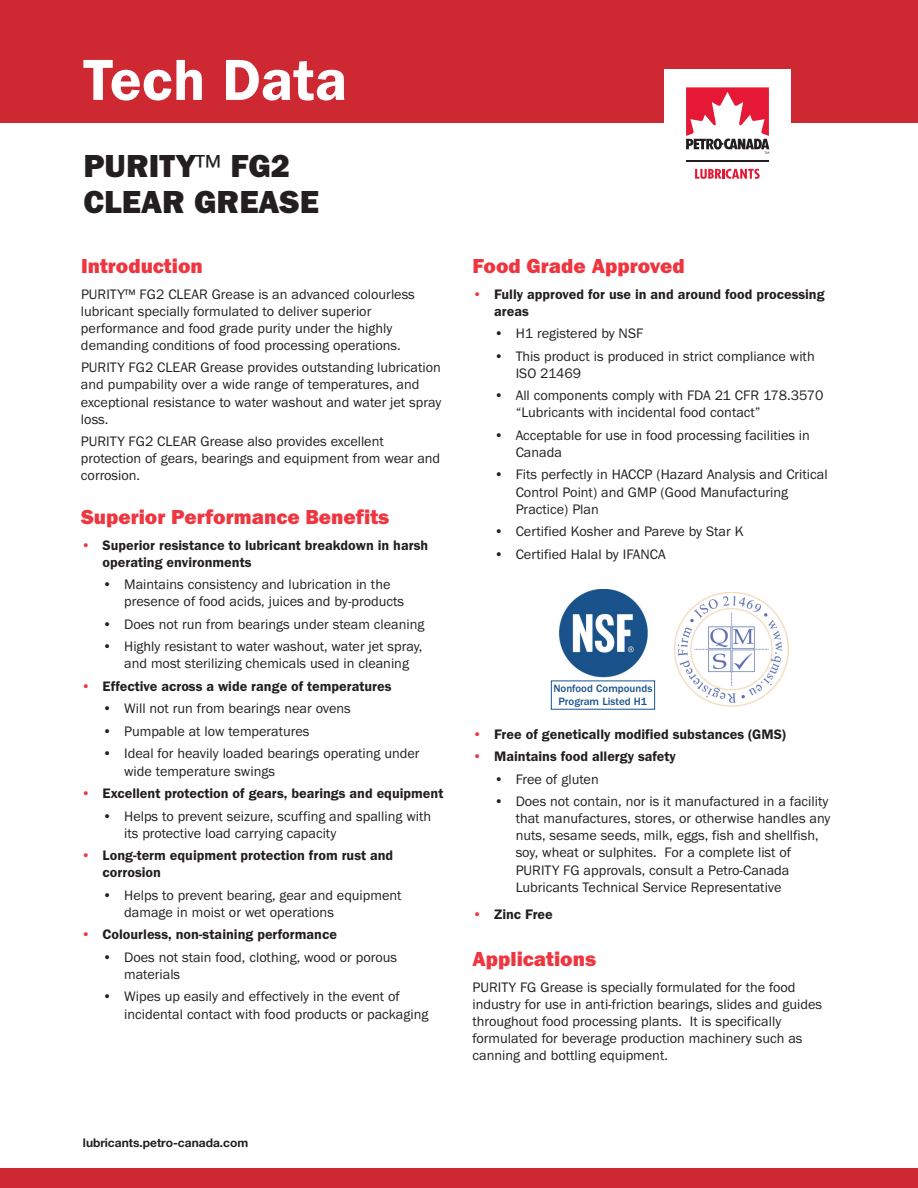
<style>
.page{position:relative;width:918px;height:1188px;background:#fff}
.page>*{position:absolute;margin:0;border:0;box-sizing:border-box;transform-origin:0 0}
.t1{font:600 60px "Franklin Gothic";color:#fff}
.t2{font:800 33px/36px "Franklin Gothic";color:#231f20}
.t3{font:800 21px "Franklin Gothic";color:#ee3640}
.t4{font:14.25px/17.1px "Franklin Gothic";color:#231f20}
.t5{font:600 14.25px/17.1px "Franklin Gothic";color:#231f20}
.t6{font:700 12px "Helvetica Neue LT Std";color:#231f20}
.t7{font:500 10.95px/13.2px "Franklin Gothic";color:#1b538c;text-align:center}
.s1{font-weight:400}
.s2{color:#ee3640}
</style>
<div class="page">
<div style="left:0;top:1168px;width:918px;height:20px;background:#ce2833"></div>
<svg style="left:686px;top:87px;width:83px;height:67px"></svg>
<hr style="left:686px;top:160px;width:83px;height:2px;background:#231f20">
<svg style="left:695px;top:169px;width:65px;height:10px"></svg>
<div style="left:0;top:0;width:664px;height:123px;background:#ce2833"></div>
<div style="left:791px;top:0;width:127px;height:123px;background:#ce2833"></div>
<div style="left:651px;top:0;width:170px;height:68px;background:#ce2833"></div>
<img style="left:674px;top:592px;width:115px;height:115px">
<img style="left:559px;top:589px;width:89px;height:88px">
<div style="left:551px;top:680px;width:104px;height:30px;border:1px solid #1b538c"></div>
<h1 class="t1" style="left:83px;top:44px;width:266px">Tech Data</h1>
<h2 class="t2" style="left:83px;top:148px;width:237px">PURITY<span class="s1">™</span> FG2<br>CLEAR GREASE</h2>
<h3 class="t3" style="left:81px;top:253px;width:123px">Introduction</h3>
<p class="t4" style="left:81px;top:285px;width:335px">PURITY™ FG2 CLEAR Grease is an advanced colourless lubricant specially formulated to deliver superior performance and food grade purity under the highly demanding conditions of food processing operations.</p>
<p class="t4" style="left:81px;top:359px;width:362px">PURITY FG2 CLEAR Grease provides outstanding lubrication and pumpability over a wide range of temperatures, and exceptional resistance to water washout and water jet spray loss.</p>
<p class="t4" style="left:81px;top:433px;width:361px">PURITY FG2 CLEAR Grease also provides excellent protection of gears, bearings and equipment from wear and corrosion.</p>
<h3 class="t3" style="left:81px;top:504px;width:310px">Superior Performance Benefits</h3>
<p class="t5" style="left:103px;top:536px;width:327px;text-indent:-22px"><span class="s2">•</span> Superior resistance to lubricant breakdown in harsh operating environments</p>
<p class="t4" style="left:124px;top:576px;width:281px;text-indent:-22px">• Maintains consistency and lubrication in the presence of food acids, juices and by-products</p>
<p class="t4" style="left:103px;top:615px;width:323px">• Does not run from bearings under steam cleaning</p>
<p class="t4" style="left:103px;top:638px;width:321px;text-align:center">• Highly resistant to water washout, water jet spray, and most sterilizing chemicals used in cleaning</p>
<p class="t5" style="left:81px;top:678px;width:312px"><span class="s2">•</span> Effective across a wide range of temperatures</p>
<p class="t4" style="left:103px;top:700px;width:250px">• Will not run from bearings near ovens</p>
<p class="t4" style="left:103px;top:723px;width:209px">• Pumpable at low temperatures</p>
<p class="t4" style="left:124px;top:745px;width:297px;text-indent:-22px">• Ideal for heavily loaded bearings operating under wide temperature swings</p>
<p class="t5" style="left:81px;top:785px;width:364px"><span class="s2">•</span> Excellent protection of gears, bearings and equipment</p>
<p class="t4" style="left:124px;top:807px;width:308px;text-indent:-22px">• Helps to prevent seizure, scuffing and spalling with its protective load carrying capacity</p>
<p class="t5" style="left:103px;top:847px;width:292px;text-indent:-22px"><span class="s2">•</span> Long-term equipment protection from rust and corrosion</p>
<p class="t4" style="left:124px;top:886px;width:279px;text-indent:-22px">• Helps to prevent bearing, gear and equipment damage in moist or wet operations</p>
<p class="t5" style="left:81px;top:926px;width:258px"><span class="s2">•</span> Colourless, non-staining performance</p>
<p class="t4" style="left:124px;top:948px;width:274px;text-indent:-22px">• Does not stain food, clothing, wood or porous materials</p>
<p class="t4" style="left:124px;top:988px;width:306px;text-indent:-22px">• Wipes up easily and effectively in the event of incidental contact with food products or packaging</p>
<h3 class="t3" style="left:472px;top:253px;width:214px">Food Grade Approved</h3>
<p class="t5" style="left:494px;top:285px;width:332px;text-indent:-22px"><span class="s2">•</span> Fully approved for use in and around food processing areas</p>
<p class="t4" style="left:494px;top:325px;width:151px">• H1 registered by NSF</p>
<p class="t4" style="left:516px;top:347px;width:301px;text-indent:-22px">• This product is produced in strict compliance with<br>ISO 21469</p>
<p class="t4" style="left:516px;top:387px;width:309px;text-indent:-22px">• All components comply with FDA 21 CFR 178.3570 “Lubricants with incidental food contact”</p>
<p class="t4" style="left:516px;top:426px;width:296px;text-indent:-22px">• Acceptable for use in food processing facilities in<br>Canada</p>
<p class="t4" style="left:516px;top:466px;width:313px;text-indent:-22px">• Fits perfectly in HACCP (Hazard Analysis and Critical<br>Control Point) and GMP (Good Manufacturing<br>Practice) Plan</p>
<p class="t4" style="left:494px;top:523px;width:251px">• Certified Kosher and Pareve by Star K</p>
<p class="t4" style="left:494px;top:545px;width:173px">• Certified Halal by IFANCA</p>
<p class="t7" style="left:553px;top:683px;width:100px">Nonfood Compounds<br>Program Listed H1</p>
<p class="t5" style="left:472px;top:725px;width:315px"><span class="s2">•</span> Free of genetically modified substances (GMS)</p>
<p class="t5" style="left:472px;top:748px;width:205px"><span class="s2">•</span> Maintains food allergy safety</p>
<p class="t4" style="left:494px;top:770px;width:106px">• Free of gluten</p>
<p class="t4" style="left:516px;top:793px;width:316px;text-indent:-22px">• Does not contain, nor is it manufactured in a facility that manufactures, stores, or otherwise handles any nuts, sesame seeds, milk, eggs, fish and shellfish, soy, wheat or sulphites. For a complete list of PURITY FG approvals, consult a Petro-Canada Lubricants Technical Service Representative</p>
<p class="t5" style="left:472px;top:905px;width:82px"><span class="s2">•</span> Zinc Free</p>
<h3 class="t3" style="left:472px;top:946px;width:125px">Applications</h3>
<p class="t4" style="left:472px;top:978px;width:351px">PURITY FG Grease is specially formulated for the food industry for use in anti-friction bearings, slides and guides throughout food processing plants. It is specifically formulated for beverage production machinery such as canning and bottling equipment.</p>
<p class="t6" style="left:83px;top:1138px;width:167px">lubricants.petro-canada.com</p>
</div>
